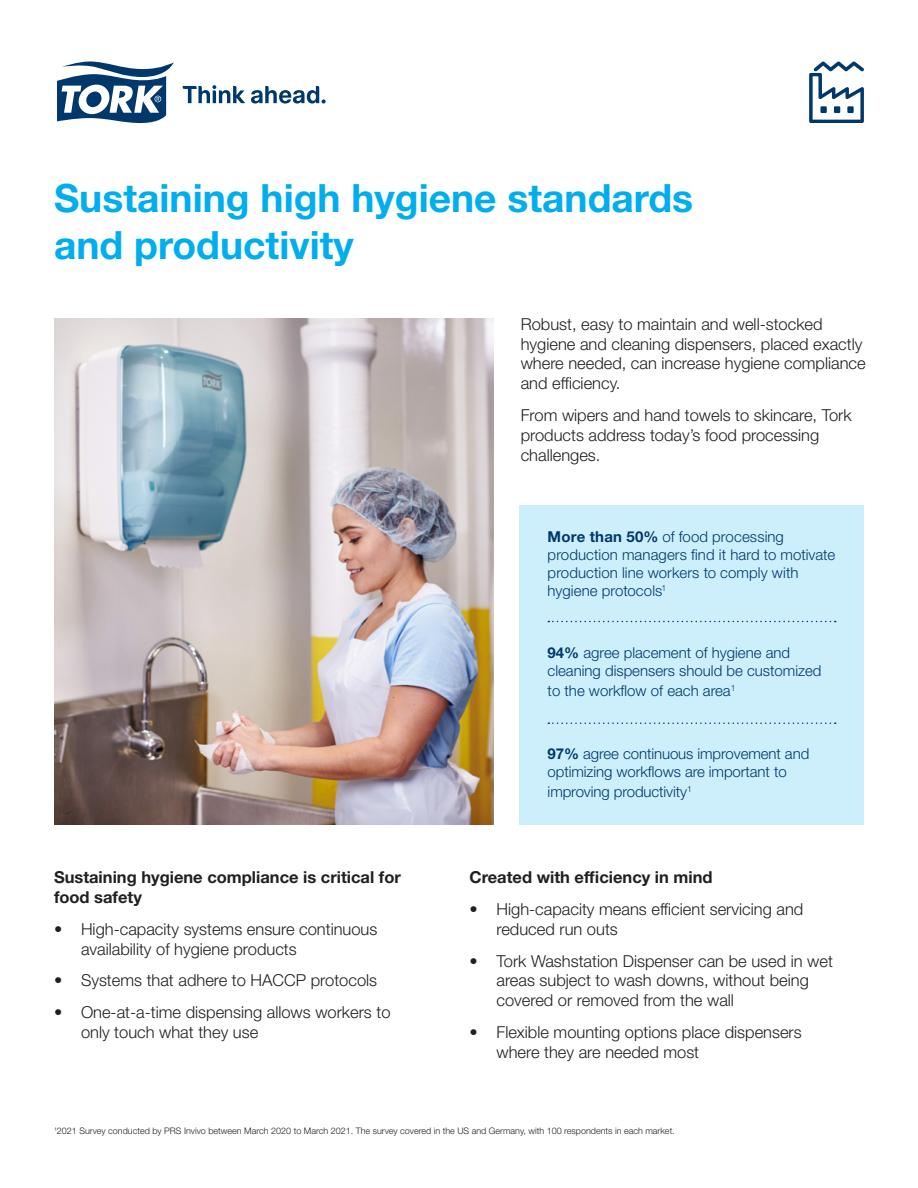
<style>
.page{position:relative;width:918px;height:1188px;background:#fff}
.page>*{position:absolute;margin:0;border:0;box-sizing:border-box;transform-origin:0 0}
.t1{font:700 39px/46.5px "Helvetica Neue LT Std";color:#00aeef}
.t2{font:300 16.5px/19.8px "Helvetica Neue LT Std";color:#231f20}
.t3{font:700 16.5px/19.8px "Helvetica Neue LT Std";color:#231f20}
.t4{font:300 15px/18px "Helvetica Neue LT Std";color:#00386c}
.t5{font:300 9px "Helvetica Neue LT Std";color:#231f20}
.s1{font-weight:700}
</style>
<div class="page">
<svg style="left:57px;top:62px;width:117px;height:61px"></svg>
<svg style="left:183px;top:85px;width:62px;height:18px"></svg>
<svg style="left:251px;top:86px;width:75px;height:18px"></svg>
<img style="left:54px;top:318px;width:440px;height:507px">
<div style="left:519px;top:506px;width:345px;height:319px;background:#cdeffb"></div>
<svg style="left:548px;top:722px;width:288px;height:2px"></svg>
<svg style="left:548px;top:621px;width:288px;height:1px"></svg>
<svg style="left:809px;top:61px;width:55px;height:62px"></svg>
<p class="t1" style="left:54px;top:174px;width:641px">Sustaining high hygiene standards and productivity</p>
<p class="t2" style="left:521px;top:314px;width:347px">Robust, easy to maintain and well-stocked hygiene and cleaning dispensers, placed exactly where needed, can increase hygiene compliance and efficiency.</p>
<p class="t2" style="left:521px;top:405px;width:333px">From wipers and hand towels to skincare, Tork products address today’s food processing challenges.</p>
<p class="t4" style="left:548px;top:528px;width:289px"><span class="s1">More than 50%</span> of food processing production managers find it hard to motivate production line workers to comply with hygiene protocols<sup>1</sup></p>
<p class="t4" style="left:548px;top:644px;width:275px"><span class="s1">94%</span> agree placement of hygiene and cleaning dispensers should be customized</p>
<p class="t4" style="left:548px;top:681px;width:190px">to the workflow of each area<sup>1</sup></p>
<p class="t3" style="left:54px;top:867px;width:348px">Sustaining hygiene compliance is critical for food safety</p>
<p class="t2" style="left:81px;top:919px;width:298px;text-indent:-27px">• High-capacity systems ensure continuous availability of hygiene products</p>
<p class="t2" style="left:54px;top:970px;width:325px">• Systems that adhere to HACCP protocols</p>
<p class="t2" style="left:81px;top:1002px;width:311px;text-indent:-27px">• One-at-a-time dispensing allows workers to only touch what they use</p>
<p class="t4" style="left:548px;top:744px;width:263px"><span class="s1">97%</span> agree continuous improvement and optimizing workflows are important to</p>
<p class="t4" style="left:548px;top:782px;width:146px">improving productivity<sup>1</sup></p>
<p class="t3" style="left:470px;top:867px;width:245px">Created with efficiency in mind</p>
<p class="t2" style="left:496px;top:899px;width:308px;text-indent:-27px">• High-capacity means efficient servicing and reduced run outs</p>
<p class="t2" style="left:496px;top:951px;width:338px;text-indent:-27px">• Tork Washstation Dispenser can be used in wet areas subject to wash downs, without being covered or removed from the wall</p>
<p class="t2" style="left:496px;top:1022px;width:307px;text-indent:-27px">• Flexible mounting options place dispensers where they are needed most</p>
<p class="t5" style="left:54px;top:1125px;width:622px"><sup>1</sup>2021 Survey conducted by PRS Invivo between March 2020 to March 2021. The survey covered in the US and Germany, with 100 respondents in each market.</p>
</div>
